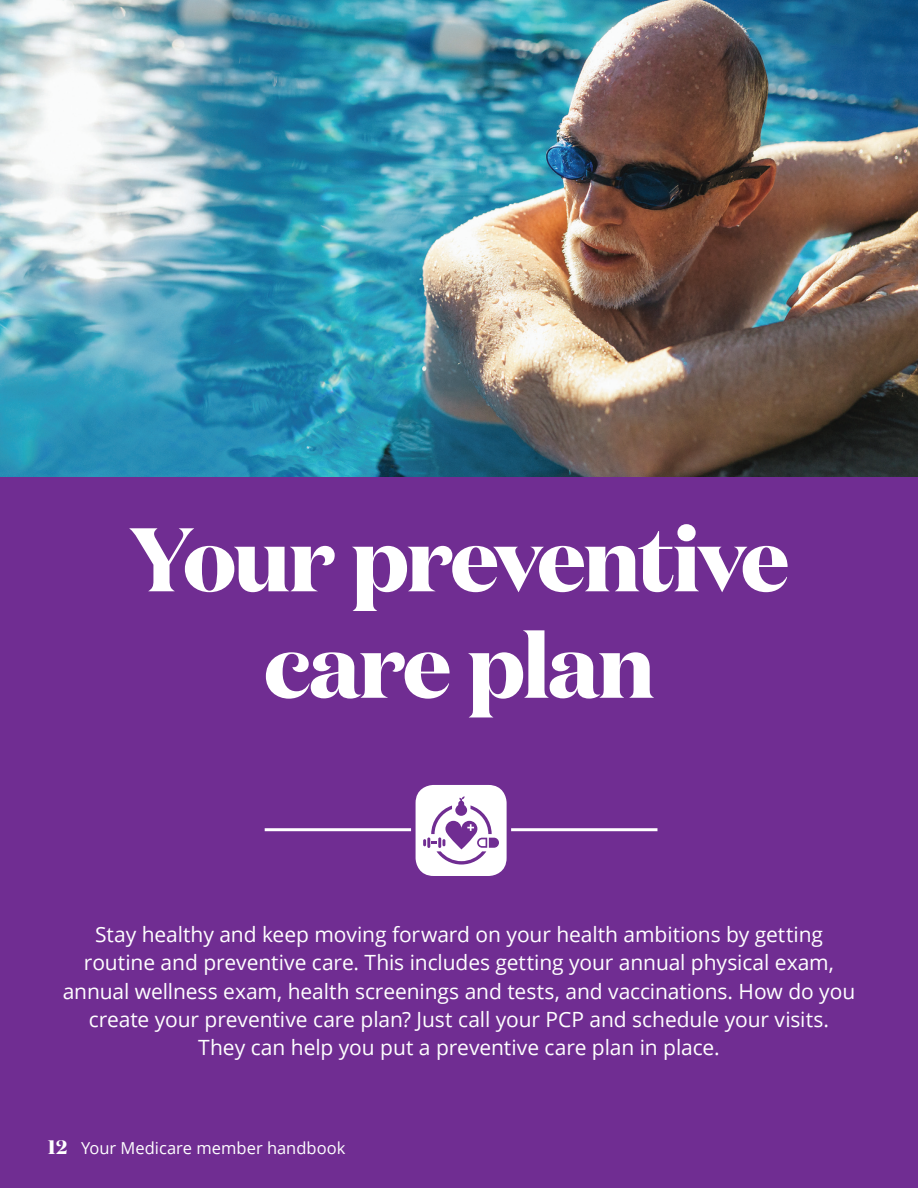
<style>
.page{position:relative;width:918px;height:1188px;background:#702d92}
.page>*{position:absolute;margin:0;border:0;box-sizing:border-box;transform-origin:0 0}
.t1{font:700 90px/106.5px "Domaine Disp";letter-spacing:-.025em;color:#fff;text-align:center}
.t2{font:21px/28.5px "Open Sans";letter-spacing:-.005em;color:#fff;text-align:center}
.t3{font:16.5px "Open Sans";color:#fff}
.s1{font-family:"Domaine Disp";font-weight:700;font-size:19.5px}
</style>
<div class="page">
<hr style="left:265px;top:828px;width:392px;height:3px;background:#fff">
<div style="left:413px;top:783px;width:96px;height:95px;background:#fff;border-radius:20px"></div>
<div style="left:411px;top:780px;width:100px;height:101px;border:4px solid #702d92;border-radius:20px"></div>
<svg style="left:423px;top:796px;width:76px;height:69px"></svg>
<img style="left:0;top:0;width:918px;height:476px">
<h1 class="t1" style="left:130px;top:505px;width:661px">Your preventive care plan</h1>
<p class="t2" style="left:63px;top:919px;width:794px">Stay healthy and keep moving forward on your health ambitions by getting routine and preventive care. This includes getting your annual physical exam, annual wellness exam, health screenings and tests, and vaccinations. How do you create your preventive care plan? Just call your PCP and schedule your visits.<br>They can help you put a preventive care plan in place.</p>
<p class="t3" style="left:48px;top:1137px;width:299px"><span class="s1">12</span> Your Medicare member handbook</p>
</div>
